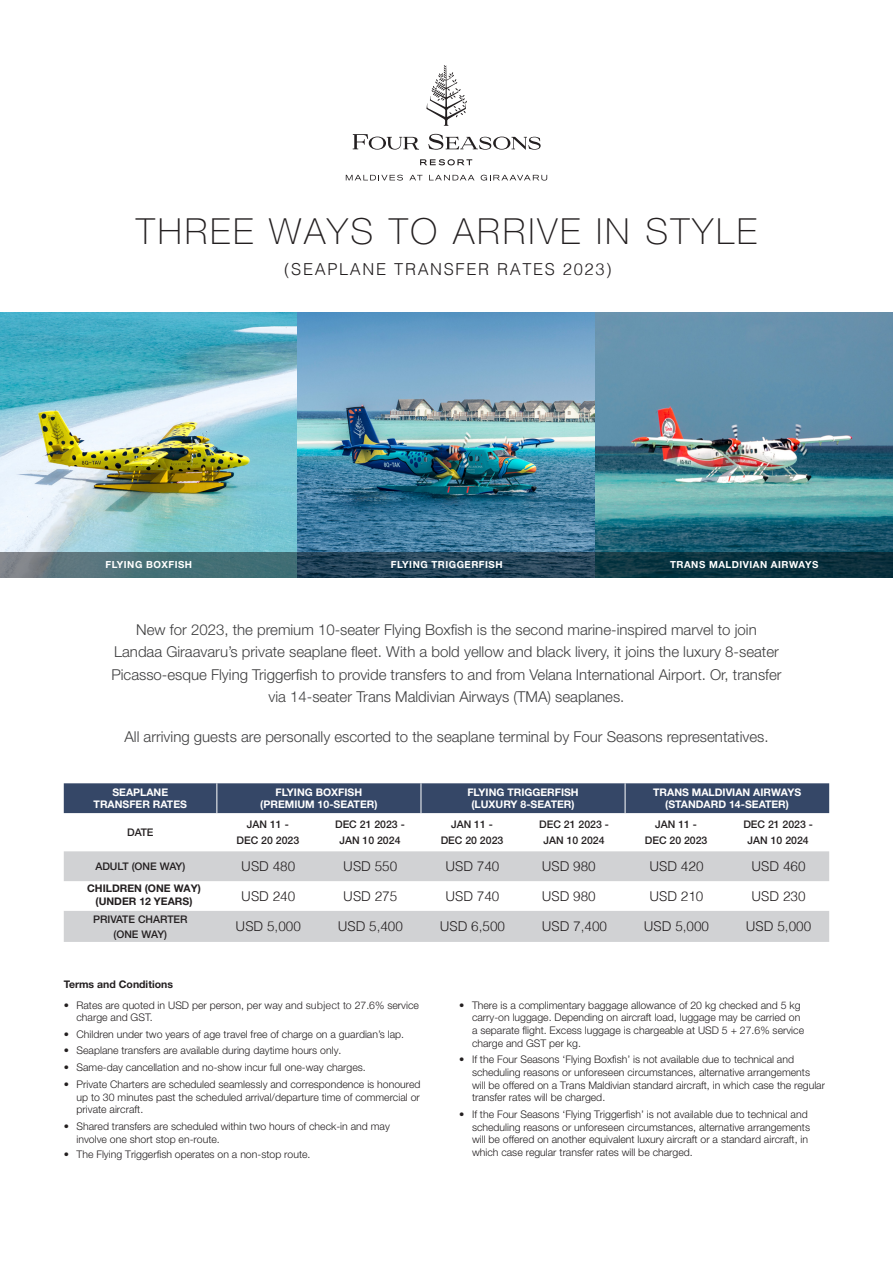
<style>
.page{position:relative;width:893px;height:1263px;background:#fff}
.page>*{position:absolute;margin:0;border:0;box-sizing:border-box;transform-origin:0 0}
.t1{font:100 36px "Helvetica Neue LT Std";letter-spacing:.08em;color:#231f20}
.t2{font:300 16.5px "Helvetica";letter-spacing:.1em;color:#231f20}
.t3{font:300 15px/22.5px "Helvetica Neue LT Std";color:#3e3e3f;text-align:center}
.t4{font:300 13.5px "Helvetica";color:#231f20}
.t5{font:300 10.5px/12.6px "Helvetica Neue LT Std";color:#231f20}
.t6{font:500 10.5px/15px "Helvetica Neue LT Std";color:#231f20;text-align:center}
.t7{font:700 10.5px/12.6px "Helvetica Neue LT Std";color:#fff;text-align:center}
.t8{font:700 10.5px/12.6px "Helvetica Neue LT Std";color:#231f20;text-align:center}
.t9{font:700 9.75px "Helvetica Neue LT Std";letter-spacing:.05em;color:#fff}
.s1{font-family:"Helvetica"}
</style>
<div class="page">
<img style="left:0;top:312px;width:893px;height:240px">
<svg style="left:0;top:552px;width:893px;height:26px;background:#2b4d5a"></svg>
<svg style="left:346px;top:175px;width:57px;height:6px"></svg>
<svg style="left:409px;top:175px;width:13px;height:5px"></svg>
<svg style="left:429px;top:175px;width:45px;height:5px"></svg>
<svg style="left:481px;top:175px;width:66px;height:6px"></svg>
<svg style="left:420px;top:159px;width:52px;height:6px"></svg>
<svg style="left:353px;top:134px;width:66px;height:16px"></svg>
<svg style="left:428px;top:134px;width:113px;height:16px"></svg>
<svg style="left:426px;top:65px;width:41px;height:61px"></svg>
<div style="left:64px;top:783px;width:765px;height:30px;background:#354767"></div>
<svg style="left:64px;top:851px;width:765px;height:91px;fill:#d1d2d4"></svg>
<hr style="left:216px;top:783px;width:1px;height:30px;background:#fff">
<hr style="left:421px;top:783px;width:1px;height:30px;background:#fff">
<hr style="left:625px;top:783px;width:1px;height:30px;background:#fff">
<h1 class="t1" style="left:136px;top:211px;width:622px">THREE WAYS TO ARRIVE IN STYLE</h1>
<h2 class="t2" style="left:284px;top:258px;width:329px">(SEAPLANE TRANSFER RATES 2023)</h2>
<p class="t9" style="left:105px;top:559px;width:88px">FLYING BOXFISH</p>
<p class="t9" style="left:391px;top:559px;width:113px">FLYING TRIGGERFISH</p>
<p class="t9" style="left:670px;top:559px;width:150px">TRANS MALDIVIAN AIRWAYS</p>
<p class="t3" style="left:111px;top:618px;width:672px">New for 2023, the premium 10-seater Flying Boxfish is the second marine-inspired marvel to join Landaa Giraavaru’s private seaplane fleet. With a bold yellow and black livery, it joins the luxury 8-seater Picasso-esque Flying Triggerfish to provide transfers to and from Velana International Airport. Or, transfer via 14-seater Trans Maldivian Airways (TMA) seaplanes.</p>
<p class="t3" style="left:124px;top:725px;width:646px">All arriving guests are personally escorted to the seaplane terminal by Four Seasons representatives.</p>
<p class="t7" style="left:94px;top:785px;width:95px">SEAPLANE<br>TRANSFER RATES</p>
<p class="t7" style="left:260px;top:785px;width:119px">FLYING BOXFISH (PREMIUM 10-SEATER)</p>
<p class="t7" style="left:467px;top:785px;width:113px">FLYING TRIGGERFISH (LUXURY 8-SEATER)</p>
<p class="t7" style="left:653px;top:785px;width:150px">TRANS MALDIVIAN AIRWAYS</p>
<p class="t7" style="left:665px;top:798px;width:125px">(STANDARD 14-SEATER)</p>
<p class="t6" style="left:127px;top:825px;width:28px">DATE</p>
<p class="t6" style="left:237px;top:817px;width:64px">JAN 11 -<br>DEC 20 2023</p>
<p class="t6" style="left:335px;top:817px;width:71px">DEC 21 2023 -<br>JAN 10 2024</p>
<p class="t6" style="left:451px;top:817px;width:43px">JAN 11 -</p>
<p class="t6" style="left:441px;top:832px;width:64px">DEC 20 2023</p>
<p class="t6" style="left:539px;top:817px;width:71px">DEC 21 2023 -<br>JAN 10 2024</p>
<p class="t6" style="left:655px;top:817px;width:43px">JAN 11 -</p>
<p class="t6" style="left:645px;top:832px;width:64px">DEC 20 2023</p>
<p class="t6" style="left:743px;top:817px;width:71px">DEC 21 2023 -<br>JAN 10 2024</p>
<p class="t6" style="left:95px;top:859px;width:91px">ADULT (ONE WAY)</p>
<p class="t4" style="left:241px;top:858px;width:56px">USD 480</p>
<p class="t4" style="left:343px;top:858px;width:56px">USD 550</p>
<p class="t4" style="left:445px;top:858px;width:56px">USD 740</p>
<p class="t4" style="left:542px;top:858px;width:56px">USD 980</p>
<p class="t4" style="left:649px;top:858px;width:56px">USD 420</p>
<p class="t4" style="left:751px;top:858px;width:56px">USD 460</p>
<p class="t8" style="left:87px;top:882px;width:115px">CHILDREN (ONE WAY) (UNDER 12 YEARS)</p>
<p class="t4" style="left:241px;top:888px;width:56px">USD 240</p>
<p class="t4" style="left:343px;top:888px;width:56px">USD 275</p>
<p class="t4" style="left:445px;top:888px;width:56px">USD 740</p>
<p class="t4" style="left:542px;top:888px;width:56px">USD 980</p>
<p class="t4" style="left:649px;top:888px;width:56px">USD 210</p>
<p class="t4" style="left:751px;top:888px;width:56px">USD 230</p>
<p class="t6" style="left:93px;top:911px;width:96px">PRIVATE CHARTER (ONE WAY)</p>
<p class="t4" style="left:236px;top:918px;width:67px">USD 5,000</p>
<p class="t4" style="left:338px;top:918px;width:67px">USD 5,400</p>
<p class="t4" style="left:440px;top:918px;width:67px">USD 6,500</p>
<p class="t4" style="left:542px;top:918px;width:67px">USD 7,400</p>
<p class="t4" style="left:644px;top:918px;width:67px">USD 5,000</p>
<p class="t4" style="left:746px;top:918px;width:67px">USD 5,000</p>
<h3 class="t8" style="left:64px;top:977px;width:111px">Terms and Conditions</h3>
<p class="t5" style="left:77px;top:999px;width:344px;text-indent:-13px">• Rates are quoted in USD per person, per way and <span class="s1">subject to</span> 27.6% service charge and GST.</p>
<p class="t5" style="left:64px;top:1028px;width:342px">• Children under two years of age travel free of charge on a guardian’s lap.</p>
<p class="t5" style="left:64px;top:1044px;width:279px">• Seaplane transfers are available during daytime hours only.</p>
<p class="t5" style="left:64px;top:1061px;width:303px">• Same-day cancellation and no-show incur full one-way charges.</p>
<p class="t5" style="left:77px;top:1078px;width:346px;text-align:justify;text-indent:-13px">• Private Charters are scheduled seamlessly and correspondence is honoured up to 30 minutes past the scheduled arrival/departure time of commercial or private aircraft.</p>
<p class="t5" style="left:77px;top:1120px;width:315px;text-indent:-13px">• Shared transfers are scheduled within two hours of check-in and may involve one short stop en-route.</p>
<p class="t5" style="left:64px;top:1148px;width:248px">• The Flying Triggerfish operates on a non-stop route.</p>
<p class="t5" style="left:472px;top:998px;width:334px;text-indent:-13px">• There is a complimentary baggage allowance of 20 kg checked and 5 kg carry-on luggage. Depending on aircraft load, luggage may be carried on a separate flight. Excess luggage is chargeable at USD 5 + 27.6% service charge and GST per kg.</p>
<p class="t5" style="left:472px;top:1053px;width:355px;text-indent:-13px">• If the Four Seasons ‘Flying Boxfish’ is not available due to technical and scheduling reasons or unforeseen circumstances, alternative arrangements will be offered on a Trans Maldivian standard aircraft, in which case the regular transfer rates will be charged.</p>
<p class="t5" style="left:472px;top:1108px;width:340px;text-indent:-13px">• If the Four Seasons ‘Flying Triggerfish’ is not available due to technical and scheduling reasons or unforeseen circumstances, alternative arrangements will be offered on another equivalent luxury aircraft or a standard aircraft, in which case regular transfer rates will be charged.</p>
</div>
